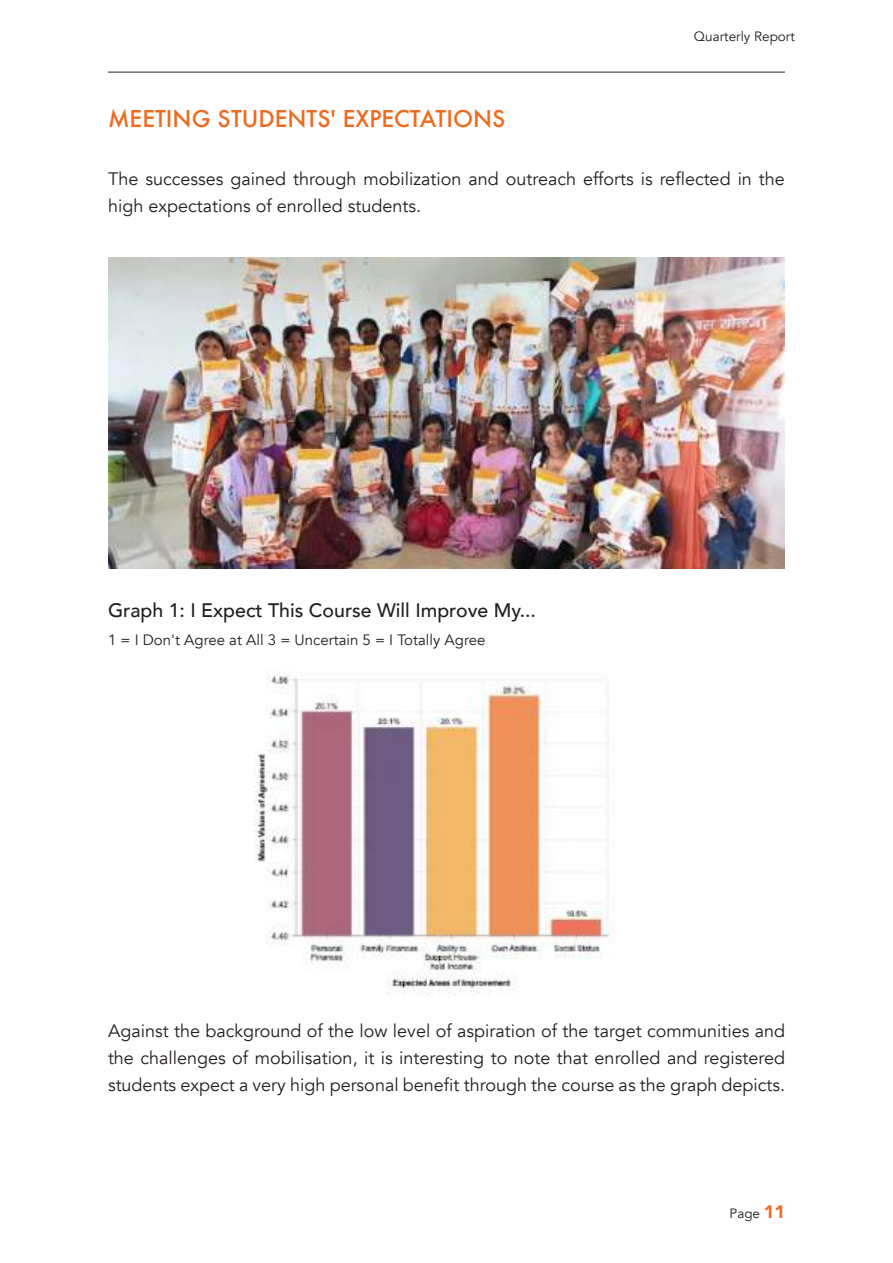
<style>
.page{position:relative;width:893px;height:1263px;background:#fff}
.page>*{position:absolute;margin:0;border:0;box-sizing:border-box;transform-origin:0 0}
.t1{font:500 22.5px "Futura";color:#ef6a1f}
.t2{font:500 19.5px "Avenir";color:#241f1f}
.t3{font:18px/27px "Avenir";color:#241f1f}
.t4{font:15px "Avenir";color:#241f1f}
.t5{font:13.5px "Avenir";color:#241f1f}
.s1{font-weight:900;font-size:18px;color:#ef6a1f}
</style>
<div class="page">
<hr style="left:108px;top:72px;width:677px;height:1px;background:#282424">
<img style="left:108px;top:257px;width:676px;height:312px">
<img style="left:254px;top:671px;width:360px;height:324px">
<p class="t1" style="left:108px;top:103px;width:399px">MEETING STUDENTS' EXPECTATIONS</p>
<p class="t5" style="left:694px;top:28px;width:102px">Quarterly Report</p>
<p class="t3" style="left:108px;top:166px;width:678px">The successes gained through mobilization and outreach efforts is reflected in the high expectations of enrolled students.</p>
<p class="t2" style="left:108px;top:593px;width:429px">Graph 1: I Expect This Course Will Improve My...</p>
<p class="t4" style="left:108px;top:631px;width:379px">1 = I Don't Agree at All 3 = Uncertain 5 = I Totally Agree</p>
<p class="t3" style="left:108px;top:1018px;width:679px;text-align:justify">Against the background of the low level of aspiration of the target communities and the challenges of mobilisation, it is interesting to note that enrolled and registered students expect a very high personal benefit through the course as the graph depicts.</p>
<p class="t5" style="left:730px;top:1205px;width:57px">Page <span class="s1">11</span></p>
</div>
